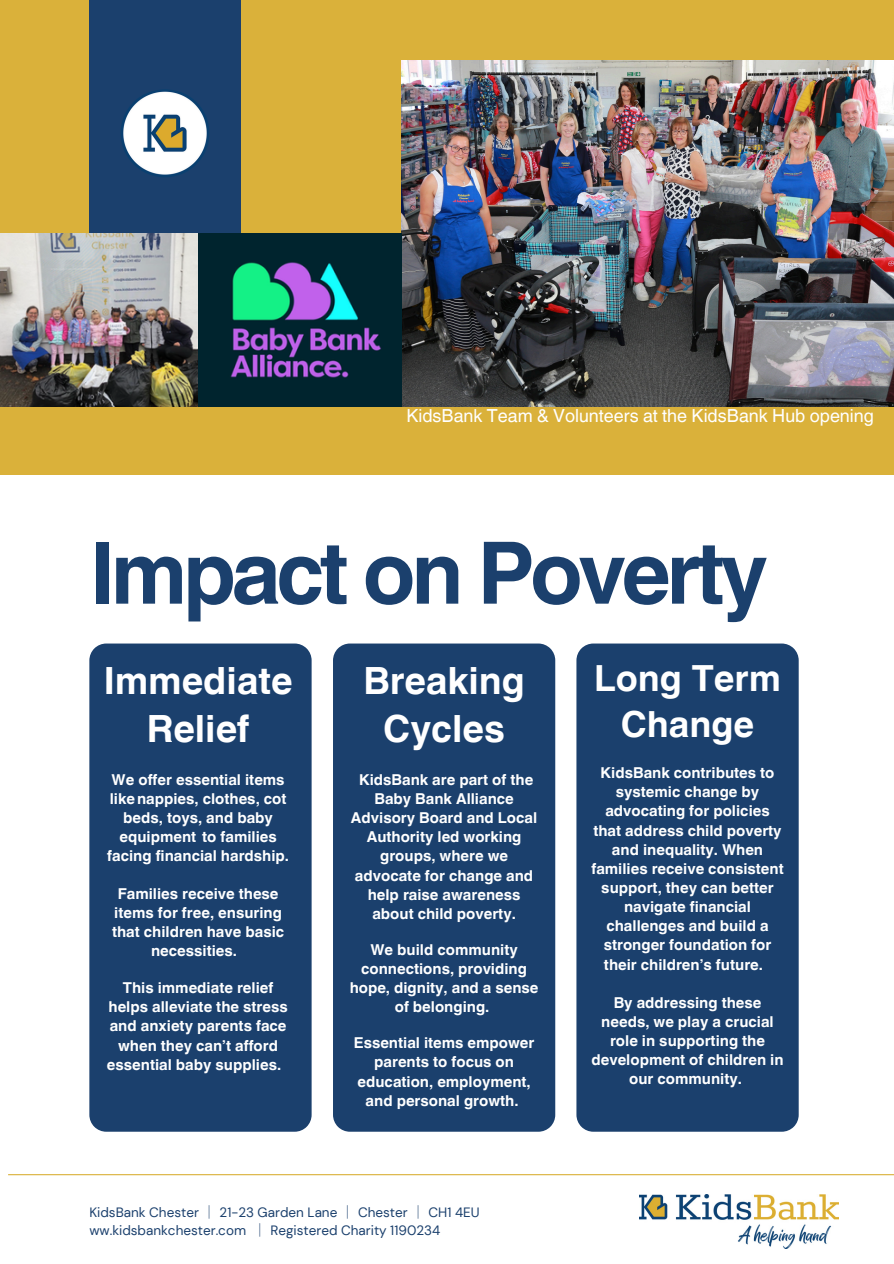
<style>
.page{position:relative;width:894px;height:1264px;background:#fff}
.page>*{position:absolute;margin:0;border:0;box-sizing:border-box;transform-origin:0 0}
.t1{font:700 86.1px "Helvetica World";letter-spacing:-.055em;color:#1b406d}
.t2{font:700 37.5px/48.3px "Helvetica World";color:#fff;text-align:center}
.t3{font:700 36px/45px "Helvetica World";color:#fff;text-align:center}
.t4{font:18px "Helvetica World";color:#fff}
.t5{font:700 15px/19.2px "Helvetica World";color:#fff;text-align:center}
.t6{font:13.5px "DM Sans";color:#1b406d}
.s1{font-family:"Noto Sans CJ Ksc"}
</style>
<div class="page">
<div style="left:0;top:0;width:893px;height:475px;background:#dab13a"></div>
<div style="left:89px;top:0;width:152px;height:233px;background:#1b406d"></div>
<img style="left:401px;top:60px;width:492px;height:347px">
<img style="left:0;top:233px;width:198px;height:173px">
<hr style="left:8px;top:1174px;width:885px;height:1px;background:#dab13a">
<img style="left:115px;top:89px;width:100px;height:100px;border-radius:50%">
<div style="left:89px;top:643px;width:222px;height:488px;background:#1b406d"></div>
<div style="left:333px;top:643px;width:222px;height:488px;background:#1b406d"></div>
<div style="left:576px;top:643px;width:222px;height:488px;background:#1b406d"></div>
<img style="left:639px;top:1194px;width:199px;height:54px">
<img style="left:198px;top:233px;width:204px;height:173px">
<h4 class="t4" style="left:406px;top:405px;width:469px">KidsBank Team &amp; Volunteers at the KidsBank Hub opening</h4>
<p class="t1" style="left:89px;top:503px;width:680px">Impact on Poverty</p>
<p class="t2" style="left:104px;top:652px;width:190px">Immediate<br>Relief</p>
<p class="t5" style="left:107px;top:768px;width:183px">We offer essential items likenappies, clothes, cot beds, toys, and baby equipment to families facing financial hardship.</p>
<h3 class="t5" style="left:112px;top:882px;width:174px">Families receive these items for free, ensuring that children have basic necessities.</h3>
<h1 class="t5" style="left:107px;top:976px;width:182px">This immediate relief helps alleviate the stress and anxiety parents face when they can’t afford essential baby supplies.</h1>
<h4 class="t2" style="left:363px;top:652px;width:163px">Breaking<br>Cycles</h4>
<p class="t5" style="left:351px;top:768px;width:188px">KidsBank are part of the<br>Baby Bank Alliance<br>Advisory Board and Local<br>Authority led working groups, where we advocate for change and help raise awareness about child poverty.</p>
<h2 class="t5" style="left:349px;top:938px;width:190px">We build community connections, providing hope, dignity, and a sense of belonging.</h2>
<h4 class="t5" style="left:353px;top:1031px;width:182px">Essential items empower parents to focus on education, employment, and personal growth.</h4>
<h2 class="t6" style="left:89px;top:1203px;width:391px">KidsBank Chester <span class="s1">│</span> 21-23 Garden Lane <span class="s1">│</span> Chester <span class="s1">│</span> CH1 4EU</h2>
<h4 class="t6" style="left:89px;top:1221px;width:352px">ww.kidsbankchester.com <span class="s1">│</span> Registered Charity 1190234</h4>
<h4 class="t3" style="left:594px;top:652px;width:188px">Long Term<br>Change</h4>
<h4 class="t5" style="left:591px;top:761px;width:194px">KidsBank contributes to systemic change by advocating for policies that address child poverty and inequality. When families receive consistent support, they can better navigate financial challenges and build a stronger foundation for their children’s future.</h4>
<h2 class="t5" style="left:591px;top:991px;width:193px">By addressing these needs, we play a crucial role in supporting the development of children in our community.</h2>
</div>
